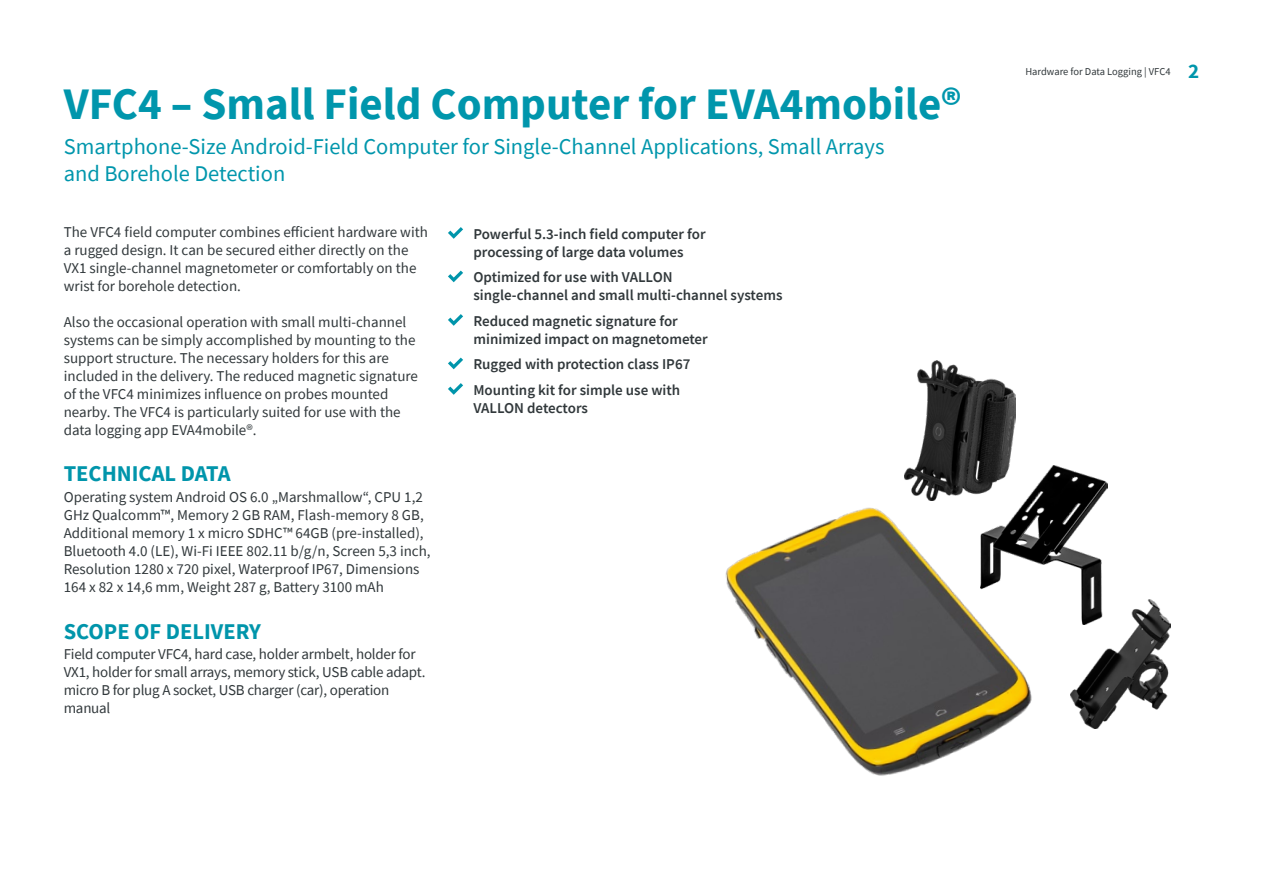
<style>
.page{position:relative;width:1263px;height:893px;background:#fff}
.page>*{position:absolute;margin:0;border:0;box-sizing:border-box;transform-origin:0 0}
.t1{font:700 45px "Source Sans Pro";color:#0096ac}
.t2{font:22.5px/27px "Source Sans Pro";color:#0096ac}
.t3{font:700 22.5px "Source Sans Pro";color:#0095ab}
.t4{font:700 21px "Source Sans Pro";color:#0096ac}
.t5{font:15px/18px "Source Sans Pro";color:#31383b}
.t6{font:600 15px/18px "Source Sans Pro";color:#31383b}
.t7{font:10.5px "Source Sans Pro";color:#31383b}
</style>
<div class="page">
<svg style="left:448px;top:227px;width:15px;height:12px"></svg>
<svg style="left:448px;top:271px;width:15px;height:11px"></svg>
<svg style="left:448px;top:314px;width:15px;height:12px"></svg>
<svg style="left:448px;top:358px;width:15px;height:11px"></svg>
<svg style="left:448px;top:383px;width:15px;height:12px"></svg>
<img style="left:904px;top:360px;width:111px;height:131px">
<img style="left:1070px;top:599px;width:100px;height:130px">
<img style="left:980px;top:465px;width:127px;height:159px">
<img style="left:725px;top:491px;width:327px;height:285px">
<h1 class="t1" style="left:64px;top:73px;width:899px">VFC4 – Small Field Computer for EVA4mobileR</h1>
<h2 class="t2" style="left:64px;top:133px;width:822px">Smartphone-Size Android-Field Computer for Single-Channel Applications, Small Arrays and Borehole Detection</h2>
<p class="t5" style="left:64px;top:223px;width:366px">The VFC4 field computer combines efficient hardware with a rugged design It. can be secured either directly on the VX1 single-channel magnetometer or comfortably on the wrist for borehole detection.</p>
<p class="t5" style="left:64px;top:313px;width:356px">Also the occasional operation with small multi-channel systems can be simply accomplished by mounting to the support structure. The necessary holders for this are included in the delivery. The reduced magnetic signature of the VFC4 minimizes influence on probes mounted nearby. The VFC is4 particularly suited for use with the data logging app EVA4mobile .R</p>
<h2 class="t3" style="left:64px;top:459px;width:168px">TECHNICAL DATA</h2>
<p class="t5" style="left:64px;top:488px;width:368px">Operating system Android OS 6.0 „Marshmallow ,“ CPU 1,2<br>GHz Qualcomm™, Memory 2 GB RAM, Flash-memory 8 GB, Additional memory x1 micro SDHC™ 64GB (pre-installed ,( Bluetooth 4.0 (LE ,) Wi-Fi IEEE 802.11 ,n/g/b Screen 5,3 inch, Resolution 1280 x 720 pixel, Waterproof IP67, Dimensions 164 x 82 x 14,6 mm, Weight 287 ,g Battery 3100 mAh</p>
<h2 class="t3" style="left:64px;top:616px;width:199px">SCOPE OF DELIVERY</h2>
<p class="t5" style="left:64px;top:645px;width:363px">Field computer VFC4, hard case, holder armbelt, holder for VX1, holder for small arrays, memory stick, USB cable adapt. micro B for plug A socket, USB charger (car ,) operation manual</p>
<p class="t6" style="left:473px;top:225px;width:234px">Powerful 5.3-inch field computer for processing of large data volumes</p>
<p class="t6" style="left:473px;top:268px;width:311px">Optimized for use with VALLON<br>single-channel and small multi-channel systems</p>
<p class="t6" style="left:473px;top:312px;width:236px">Reduced magnetic signature for minimized impact on magnetometer</p>
<p class="t6" style="left:473px;top:351px;width:218px;line-height:25.5px">Rugged with protection class IP67<br>Mounting kit for simple use with</p>
<p class="t6" style="left:473px;top:399px;width:116px">VALLON detectors</p>
<p class="t7" style="left:1025px;top:65px;width:147px">Hardware for Data Logging | VFC4</p>
<h3 class="t4" style="left:1188px;top:56px;width:13px">2</h3>
</div>
